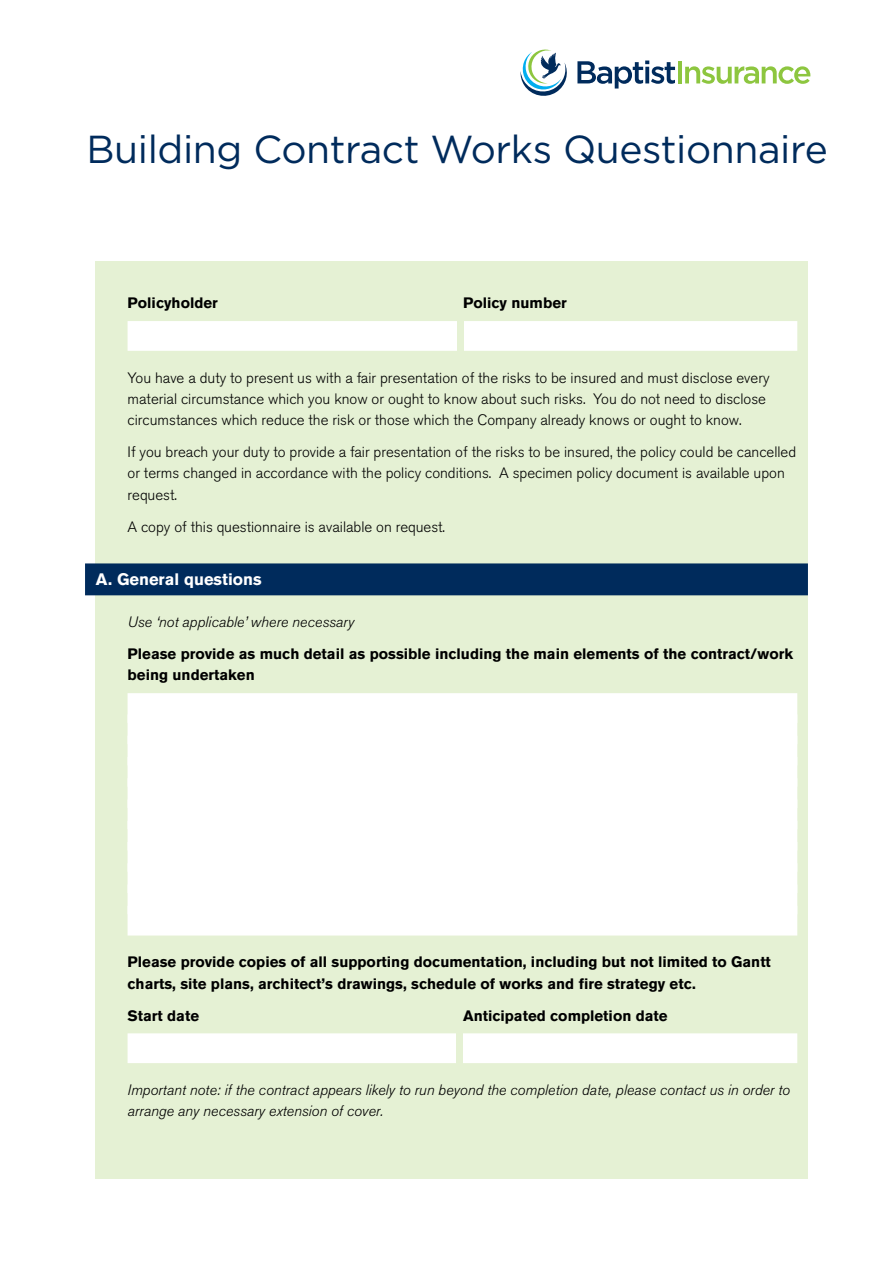
<style>
.page{position:relative;width:893px;height:1263px;background:#fff}
.page>*{position:absolute;margin:0;border:0;box-sizing:border-box;transform-origin:0 0}
.t1{font:39px "Gotham";letter-spacing:-.01em;color:#002b5c}
.t2{font:700 16.5px "Akzidenz Grotesk BQ";color:#fff}
.t3{font:300 15px/21.3px "Akzidenz Grotesk BQ";color:#000}
.t4{font:700 15px/21.3px "Akzidenz Grotesk BQ";color:#000}
.t5{font:italic 300 15px/21.3px "Akzidenz Grotesk BQ";color:#000}
</style>
<div class="page">
<div style="left:96px;top:261px;width:712px;height:918px;background:#e5f1d4"></div>
<div style="left:128px;top:321px;width:669px;height:30px;background:#fff"></div>
<div style="left:85px;top:563px;width:723px;height:32px;background:#002b5c"></div>
<div style="left:128px;top:693px;width:669px;height:30px;background:#fff"></div>
<div style="left:128px;top:714px;width:669px;height:30px;background:#fff"></div>
<div style="left:128px;top:736px;width:669px;height:29px;background:#fff"></div>
<div style="left:128px;top:757px;width:669px;height:30px;background:#fff"></div>
<div style="left:128px;top:778px;width:669px;height:30px;background:#fff"></div>
<div style="left:128px;top:799px;width:669px;height:30px;background:#fff"></div>
<div style="left:128px;top:821px;width:669px;height:29px;background:#fff"></div>
<div style="left:128px;top:842px;width:669px;height:30px;background:#fff"></div>
<div style="left:128px;top:863px;width:669px;height:30px;background:#fff"></div>
<div style="left:128px;top:884px;width:669px;height:30px;background:#fff"></div>
<div style="left:128px;top:906px;width:669px;height:29px;background:#fff"></div>
<div style="left:128px;top:1033px;width:669px;height:30px;background:#fff"></div>
<div style="left:458px;top:320px;width:6px;height:34px;background:#e5f1d4"></div>
<div style="left:456px;top:1032px;width:7px;height:34px;background:#e5f1d4"></div>
<svg style="left:520px;top:50px;width:47px;height:46px"></svg>
<svg style="left:577px;top:61px;width:98px;height:28px"></svg>
<hr style="left:678px;top:61px;width:4px;height:22px;background:#8dc63f">
<svg style="left:685px;top:66px;width:125px;height:18px"></svg>
<h1 class="t1" style="left:86px;top:127px;width:743px">Building Contract Works Questionnaire</h1>
<p class="t4" style="left:128px;top:292px;width:92px">Policyholder</p>
<p class="t4" style="left:463px;top:292px;width:105px">Policy number</p>
<p class="t3" style="left:128px;top:367px;width:643px">You have a duty to present us with a fair presentation of the risks to be insured and must disclose every material circumstance which you know or ought to know about such risks. You do not need to disclose circumstances which reduce the risk or those which the Company already knows or ought to know.</p>
<p class="t3" style="left:128px;top:442px;width:670px">If you breach your duty to provide a fair presentation of the risks to be insured, the policy could be cancelled or terms changed in accordance with the policy conditions. A specimen policy document is available upon request.</p>
<p class="t3" style="left:128px;top:516px;width:319px">A copy of this questionnaire is available on request.</p>
<p class="t2" style="left:96px;top:569px;width:168px">A. General questions</p>
<p class="t5" style="left:128px;top:612px;width:228px">Use ‘not applicable’ where necessary</p>
<p class="t4" style="left:128px;top:643px;width:667px">Please provide as much detail as possible including the main elements of the contract/work being undertaken</p>
<p class="t4" style="left:128px;top:951px;width:645px">Please provide copies of all supporting documentation, including but not limited to Gantt charts, site plans, architect’s drawings, schedule of works and fire strategy etc.</p>
<p class="t4" style="left:128px;top:1005px;width:73px">Start date</p>
<p class="t4" style="left:463px;top:1005px;width:206px">Anticipated completion date</p>
<p class="t5" style="left:128px;top:1079px;width:664px">Important note: if the contract appears likely to run beyond the completion date, please contact us in order to arrange any necessary extension of cover.</p>
</div>
